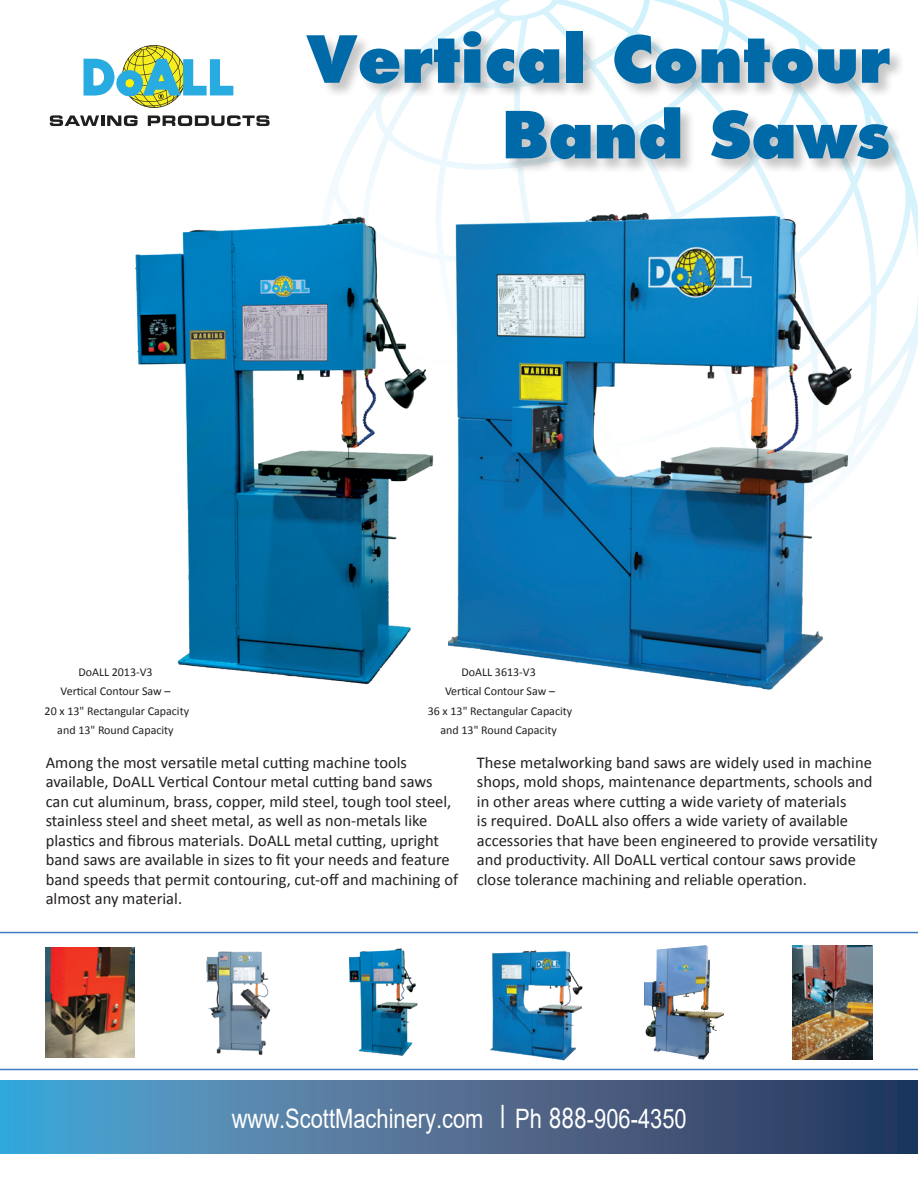
<style>
.page{position:relative;width:918px;height:1188px;background:#fff}
.page>*{position:absolute;margin:0;border:0;box-sizing:border-box;transform-origin:0 0}
.t1{font:800 63px/75.6px "Futura";color:#006aa9;text-align:right}
.t2{font:26.7px "Arial";color:#fff;scale:.82 1}
.t3{font:16.5px/19.5px "Calibri";color:#231f20}
.t4{font:12px/19.5px "Calibri";color:#231f20;text-align:center}
.s1{font-family:"Futura"}
</style>
<div class="page">
<svg style="left:443px;top:0;width:475px;height:468px"></svg>
<svg style="left:0;top:932px;width:918px;height:138px"></svg>
<img style="left:344px;top:948px;width:86px;height:109px">
<img style="left:644px;top:945px;width:61px;height:78px">
<img style="left:135px;top:175px;width:351px;height:510px">
<img style="left:448px;top:180px;width:406px;height:510px">
<img style="left:203px;top:950px;width:71px;height:105px">
<img style="left:483px;top:944px;width:105px;height:117px">
<img style="left:46px;top:948px;width:89px;height:109px">
<img style="left:793px;top:945px;width:79px;height:115px">
<svg style="left:0;top:1080px;width:918px;height:49px;background:#466e95"></svg>
<svg style="left:0;top:1129px;width:918px;height:25px;background:#466e95"></svg>
<div style="left:306px;top:31px;width:599px;height:144px;background:#231f20;opacity:.25"></div>
<svg style="left:50px;top:115px;width:88px;height:11px"></svg>
<svg style="left:148px;top:115px;width:122px;height:11px"></svg>
<svg style="left:84px;top:45px;width:149px;height:63px"></svg>
<h1 class="t1" style="left:306px;top:22px;width:585px">Vertical Contour<br>Band Saws</h1>
<p class="t4" style="left:45px;top:662px;width:146px">DoALL 2013-V3<br>Vertical Contour Saw –<br>20 x 13" Rectangular Capacity and 13" Round Capacity</p>
<p class="t4" style="left:428px;top:662px;width:146px">DoALL 3613-V3<br>Vertical Contour Saw –<br>36 x 13" Rectangular Capacity and 13" Round Capacity</p>
<p class="t3" style="left:46px;top:753px;width:414px">Among the most versatile metal cutting machine tools available, DoALL Vertical Contour metal cutting band saws can cut aluminum, brass, copper, mild steel, tough tool steel, stainless steel and sheet metal, as well as non-metals like plastics and fibrous materials. DoALL metal cutting, upright band saws are available in sizes to fit your needs and feature band speeds that permit contouring, cut-off and machining of almost any material.</p>
<p class="t3" style="left:477px;top:753px;width:402px">These metalworking band saws are widely used in machine shops, mold shops, maintenance departments, schools and in other areas where cutting a wide variety of materials<br>is required. DoALL also offers a wide variety of available accessories that have been engineered to provide versatility and productivity. All DoALL vertical contour saws provide close tolerance machining and reliable operation.</p>
<h2 class="t2" style="left:232px;top:1104px;width:556px">www.ScottMachinery.com <span class="s1">|</span> Ph <span class="s1">888</span>-906-4350</h2>
</div>
